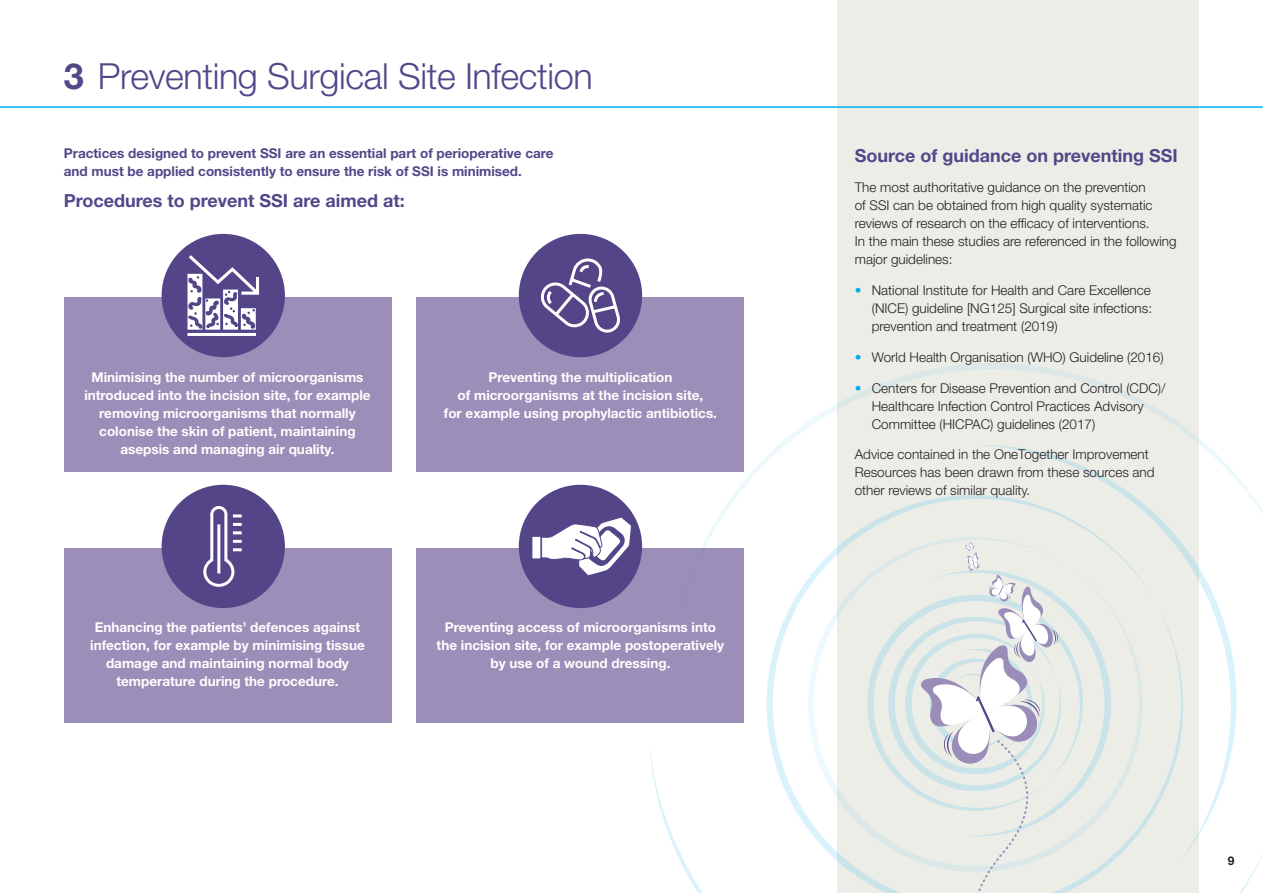
<style>
.page{position:relative;width:1263px;height:893px;background:#fff}
.page>*{position:absolute;margin:0;border:0;box-sizing:border-box;transform-origin:0 0}
.t1{font:300 36px "Helvetica Neue LT Std";letter-spacing:-.01em;color:#534689}
.t2{font:700 18px "Helvetica Neue LT Std";color:#534689}
.t3{font:300 13.5px/18px "Helvetica Neue LT Std";color:#231f20}
.t4{font:700 13.5px/18px "Helvetica Neue LT Std";color:#fff;text-align:center}
.t5{font:700 13.5px/18px "Helvetica Neue LT Std";color:#534689}
.t6{font:700 12px "Helvetica Neue LT Std";color:#231f20}
.s1{font-weight:700}
.s2{color:#00aeef}
</style>
<div class="page">
<div style="left:838px;top:0;width:361px;height:893px;background:#edede8"></div>
<hr style="left:0;top:106px;width:1263px;height:2px;background:#00aeef">
<div style="left:64px;top:298px;width:327px;height:174px;background:#9b8eb8"></div>
<div style="left:64px;top:549px;width:327px;height:174px;background:#9b8eb8"></div>
<div style="left:417px;top:298px;width:327px;height:174px;background:#9b8eb8"></div>
<div style="left:417px;top:549px;width:327px;height:174px;background:#9b8eb8"></div>
<div style="left:162px;top:234px;width:123px;height:123px;background:#544589;border-radius:50%"></div>
<div style="left:162px;top:485px;width:123px;height:123px;background:#544589;border-radius:50%"></div>
<div style="left:519px;top:234px;width:123px;height:123px;background:#544589;border-radius:50%"></div>
<div style="left:519px;top:485px;width:123px;height:123px;background:#544589;border-radius:50%"></div>
<svg style="left:187px;top:255px;width:72px;height:81px"></svg>
<svg style="left:540px;top:258px;width:80px;height:75px"></svg>
<svg style="left:203px;top:506px;width:39px;height:81px"></svg>
<svg style="left:542px;top:518px;width:89px;height:57px"></svg>
<div style="left:532px;top:536px;width:9px;height:23px;background:#fff"></div>
<svg style="left:766px;top:641px;width:122px;height:100px"></svg>
<svg style="left:1061px;top:641px;width:175px;height:100px"></svg>
<svg style="left:650px;top:741px;width:613px;height:152px"></svg>
<svg style="left:674px;top:363px;width:589px;height:278px"></svg>
<svg style="left:888px;top:541px;width:173px;height:352px"></svg>
<p class="t1" style="left:64px;top:55px;width:530px"><span class="s1">3</span> Preventing Surgical Site Infection</p>
<p class="t5" style="left:64px;top:144px;width:491px">Practices designed to prevent SSI are an essential part of perioperative care and must be applied consistently to ensure the risk of SSI is minimised.</p>
<p class="t2" style="left:64px;top:190px;width:343px">Procedures to prevent SSI are aimed at:</p>
<p class="t4" style="left:84px;top:367px;width:288px">Minimising the number of microorganisms introduced into the incision site, for example removing microorganisms that normally colonise the skin of patient, maintaining asepsis and managing air quality.</p>
<p class="t4" style="left:444px;top:367px;width:275px">Preventing the multiplication<br>of microorganisms at the incision site,<br>for example using prophylactic antibiotics.</p>
<p class="t4" style="left:90px;top:618px;width:276px">Enhancing the patients’ defences against infection, for example by minimising tissue damage and maintaining normal body temperature during the procedure.</p>
<p class="t4" style="left:437px;top:618px;width:289px">Preventing access of microorganisms into the incision site, for example postoperatively by use of a wound dressing.</p>
<p class="t2" style="left:855px;top:144px;width:325px">Source of guidance on preventing SSI</p>
<p class="t3" style="left:855px;top:178px;width:323px">The most authoritative guidance on the prevention<br>of SSI can be obtained from high quality systematic reviews of research on the efficacy of interventions.<br>In the main these studies are referenced in the following major guidelines:</p>
<p class="t3" style="left:872px;top:281px;width:282px;text-align:justify;text-indent:-17px"><span class="s2">•</span> National Institute for Health and Care Excellence (NICE) guideline [NG125] Surgical site infections: prevention and treatment (2019)</p>
<p class="t3" style="left:855px;top:348px;width:310px"><span class="s2">•</span> World Health Organisation (WHO) Guideline (2016)</p>
<p class="t3" style="left:872px;top:379px;width:295px;text-indent:-17px"><span class="s2">•</span> Centers for Disease Prevention and Control (CDC)/<br>Healthcare Infection Control Practices Advisory<br>Committee (HICPAC) guidelines (2017)</p>
<p class="t3" style="left:855px;top:445px;width:301px">Advice contained in the OneTogether Improvement<br>Resources has been drawn from these sources and other reviews of similar quality.</p>
<p class="t6" style="left:1228px;top:854px;width:8px">9</p>
</div>
